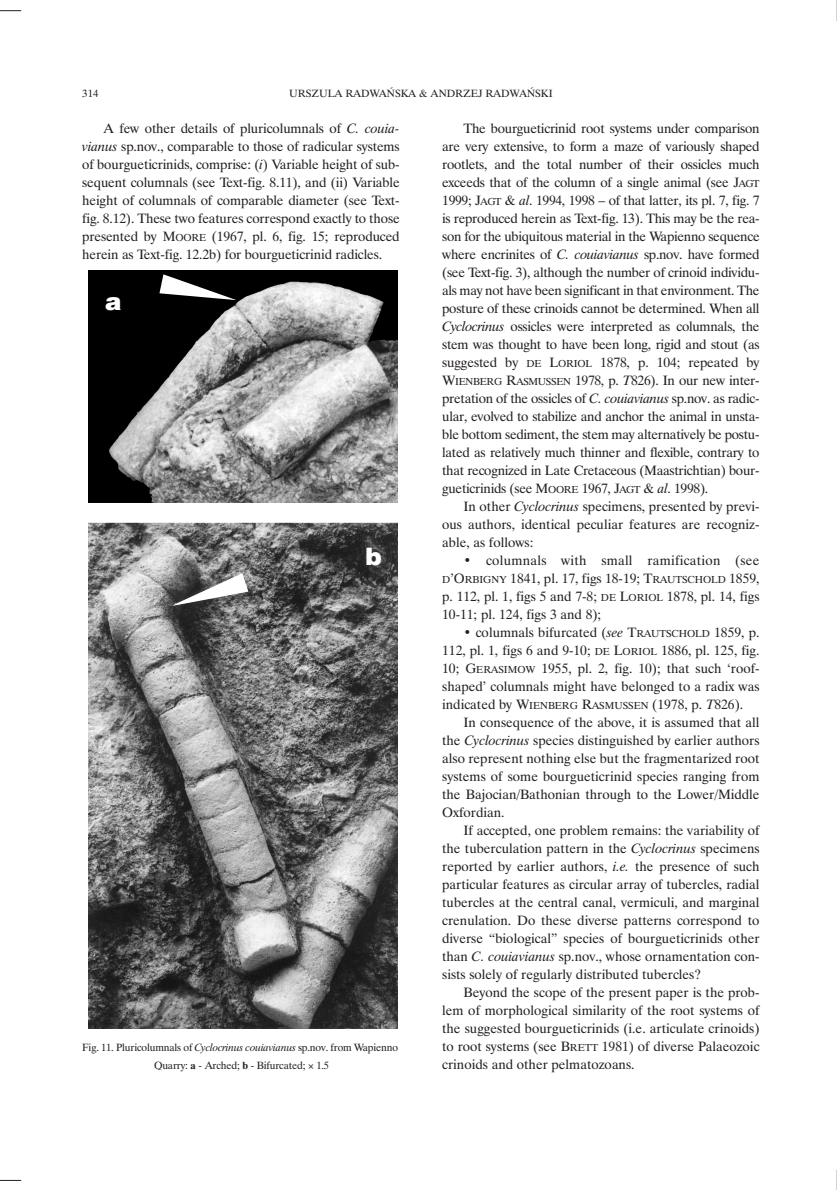
<style>
.page{position:relative;width:837px;height:1190px;background:#fff}
.page>*{position:absolute;margin:0;border:0;box-sizing:border-box;transform-origin:0 0}
.t1{font:900 24px "Phelvetica";color:#fff}
.t2{font:13.5px/18px "Dutch 801 PL";color:#231f20;text-align:justify}
.t3{font:10.5px/18px "Dutch 801 PL";letter-spacing:-.015em;color:#231f20;text-align:center}
.s1{font-style:italic}
.s2{font-size:10.2px}
.s3{font-weight:700}
</style>
<div class="page">
<svg style="left:0;top:10px;width:21px;height:1px"></svg>
<svg style="left:0;top:1180px;width:21px;height:1px"></svg>
<svg style="left:836px;top:0;width:1px;height:21px"></svg>
<svg style="left:836px;top:1169px;width:1px;height:21px"></svg>
<img style="left:88px;top:270px;width:310px;height:758px">
<svg style="left:172px;top:573px;width:76px;height:33px"></svg>
<svg style="left:159px;top:274px;width:78px;height:26px"></svg>
<p class="t3" style="left:82px;top:85px;width:18px">314</p>
<p class="t3" style="left:289px;top:85px;width:265px">URSZULA RADWA¡SKA &amp; ANDRZEJ RADWA¡SKI</p>
<p class="t2" style="left:82px;top:120px;width:319px;text-indent:21px">A few other details of pluricolumnals of <span class="s1">C. couia&shy;vianus</span> sp.nov., comparable to those of radicular systems of bourgueticrinids, comprise: (<span class="s1">i</span>) Variable height of sub&shy;sequent columnals (see Text-fig. 8.11), and (ii) Variable height of columnals of comparable diameter (see Text&shy;fig. 8.12). These two features correspond exactly to those presented by M<span class="s2">OORE</span> (1967, pl. 6, fig. 15; reproduced herein as Text-fig. 12.2b) for bourgueticrinid radicles.</p>
<p class="t2" style="left:442px;top:120px;width:319px;text-indent:21px">The bourgueticrinid root systems under comparison are very extensive, to form a maze of variously shaped rootlets, and the total number of their ossicles much exceeds that of the column of a single animal (see J<span class="s2">AGT </span>1999; J<span class="s2">AGT</span> &amp; <span class="s1">al</span>. 1994, 1998 – of that latter, its pl. 7, fig. 7 is reproduced herein as Text-fig. 13). This may be the rea&shy;son for the ubiquitous material in the Wapienno sequence where encrinites of <span class="s1">C. couiavianus</span> sp.nov. have formed (see Text-fig. 3), although the number of crinoid individu&shy;als may not have been significant in that environment. The posture of these crinoids cannot be determined. When all <span class="s1">Cyclocrinus</span> ossicles were interpreted as columnals, the stem was thought to have been long, rigid and stout (as suggested by <span class="s2">DE</span> L<span class="s2">ORIOL</span> 1878, p. 104; repeated by W<span class="s2">IENBERG</span> R<span class="s2">ASMUSSEN</span> 1978, p. <span class="s1">T</span>826). In our new inter&shy;pretation of the ossicles of <span class="s1">C. couiavianus</span> sp.nov. as radic&shy;ular, evolved to stabilize and anchor the animal in unsta&shy;ble bottom sediment, the stem may alternatively be postu&shy;lated as relatively much thinner and flexible, contrary to that recognized in Late Cretaceous (Maastrichtian) bour&shy;gueticrinids (see M<span class="s2">OORE</span> 1967, J<span class="s2">AGT</span> &amp; <span class="s1">al</span>. 1998).</p>
<p class="t2" style="left:442px;top:498px;width:319px;text-indent:21px">In other <span class="s1">Cyclocrinus</span> specimens, presented by previ&shy;ous authors, identical peculiar features are recogniz&shy;able, as follows:</p>
<p class="t2" style="left:442px;top:552px;width:319px;text-indent:21px">• columnals with small ramification (see <span class="s2">D</span>’O<span class="s2">RBIGNY</span> 1841, pl. 17, figs 18-19; T<span class="s2">RAUTSCHOLD</span> 1859, p. 112, pl. 1, figs 5 and 7-8; <span class="s2">DE</span> L<span class="s2">ORIOL</span> 1878, pl. 14, figs 10-11; pl. 124, figs 3 and 8);</p>
<p class="t2" style="left:442px;top:624px;width:319px;text-indent:21px">• columnals bifurcated (<span class="s1">see</span> T<span class="s2">RAUTSCHOLD</span> 1859, p.<br>112, pl. 1, figs 6 and 9-10; <span class="s2">DE</span> L<span class="s2">ORIOL</span> 1886, pl. 125, fig.<br>10; G<span class="s2">ERASIMOW</span> 1955, pl. 2, fig. 10); that such ‘roof&shy;shaped’ columnals might have belonged to a radix was indicated by W<span class="s2">IENBERG</span> R<span class="s2">ASMUSSEN</span> (1978, p. <span class="s1">T</span>826).</p>
<p class="t2" style="left:442px;top:714px;width:319px;text-indent:21px">In consequence of the above, it is assumed that all the <span class="s1">Cyclocrinus</span> species distinguished by earlier authors also represent nothing else but the fragmentarized root systems of some bourgueticrinid species ranging from the Bajocian/Bathonian through to the Lower/Middle Oxfordian.</p>
<p class="t2" style="left:442px;top:822px;width:319px;text-indent:21px">If accepted, one problem remains: the variability of the tuberculation pattern in the <span class="s1">Cyclocrinus</span> specimens reported by earlier authors, <span class="s1">i.e.</span> the presence of such particular features as circular array of tubercles, radial tubercles at the central canal, vermiculi, and marginal crenulation. Do these diverse patterns correspond to diverse “biological” species of bourgueticrinids other than <span class="s1">C. couiavianus</span> sp.nov., whose ornamentation con&shy;sists solely of regularly distributed tubercles?</p>
<p class="t2" style="left:442px;top:984px;width:319px;text-indent:21px">Beyond the scope of the present paper is the prob&shy;lem of morphological similarity of the root systems of the suggested bourgueticrinids (i.e. articulate crinoids) to root systems (see B<span class="s2">RETT</span> 1981) of diverse Palaeozoic crinoids and other pelmatozoans.</p>
<h1 class="t1" style="left:105px;top:292px;width:18px">a</h1>
<h1 class="t1" style="left:365px;top:547px;width:18px">b</h1>
<p class="t3" style="left:82px;top:1039px;width:317px">Fig. 11. Pluricolumnals of <span class="s1">Cyclocrinus couiavianus</span> sp.nov. from Wapienno<br>Quarry: <span class="s3">a</span> - Arched; <span class="s3">b</span> - Bifurcated; 1.5</p>
</div>
